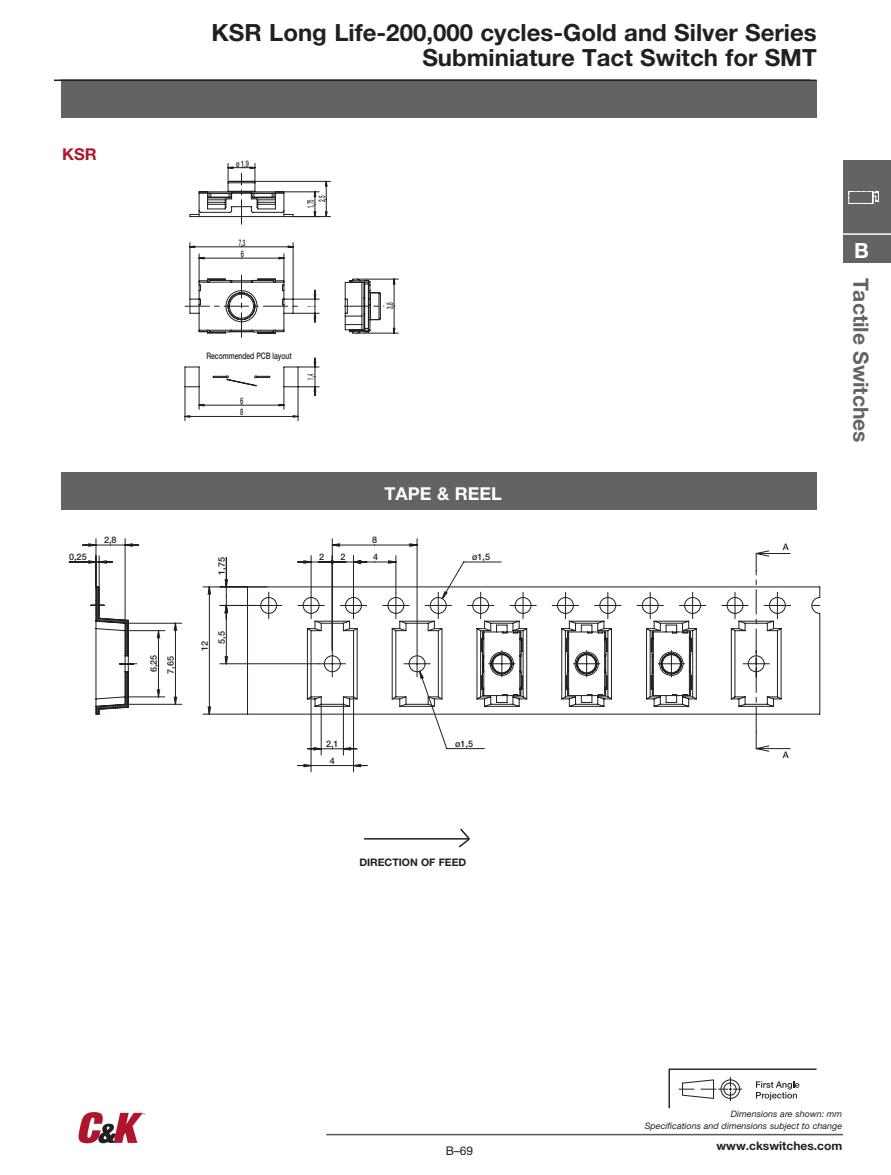
<style>
.page{position:relative;width:891px;height:1175px;background:#fff}
.page>*{position:absolute;margin:0;border:0;box-sizing:border-box;transform-origin:0 0}
.Page_head_right{font:700 23.7px/25.2px "Helvetica Neue LT Std";color:#231f20;text-align:right}
.t1{font:700 21px "Helvetica Neue LT Std";color:#636366}
.t2{font:700 21px "Helvetica Neue LT Std";color:#fff}
.Category_head_-_wht{font:700 17.85px "Helvetica Neue LT Std";color:#fff}
.t3{font:700 16.35px "Helvetica Neue LT Std";color:#ae172b}
.t4{font:12px "Helvetica Neue LT Std";color:#231f20}
.t5{font:700 11.85px "Helvetica Neue LT Std";color:#231f20}
.t6{font:700 10.35px "Helvetica Neue LT Std";color:#231f20}
.t7{font:500 9px/17px "Helvetica Neue";color:#231f20}
.t8{font:500 9px "Helvetica Neue";color:#231f20;scale:.76 1}
.t9{font:500 9px "Helvetica Neue";color:#231f20;scale:.52 1}
.t10{font:500 9px/11.2px "Helvetica Neue";color:#231f20;scale:.64 1}
.t11{font:500 9px "Helvetica Neue";color:#231f20;scale:.46 1}
.t12{font:500 9px "Helvetica Neue";color:#231f20;scale:.42 1}
.t13{font:500 9px "Helvetica Neue";color:#231f20;scale:.29 1}
.t14{font:italic 8.85px/11.9px "Helvetica Neue LT Std";color:#231f20;text-align:right}
</style>
<div class="page">
<hr style="left:326px;top:1133px;width:517px;height:2px;background:#57585a">
<svg style="left:79px;top:1112px;width:66px;height:31px"></svg>
<div style="left:843px;top:160px;width:48px;height:102px;background:#636366"></div>
<svg style="left:849px;top:191px;width:30px;height:13px"></svg>
<hr style="left:821px;top:233px;width:70px;height:2px;background:#fff">
<hr style="left:54px;top:80px;width:756px;height:1px;background:#231f20">
<div style="left:61px;top:80px;width:756px;height:38px;background:#636366"></div>
<svg style="left:668px;top:1068px;width:1px;height:40px"></svg>
<svg style="left:669px;top:1068px;width:148px;height:40px"></svg>
<div style="left:61px;top:472px;width:756px;height:38px;background:#636366"></div>
<hr style="left:61px;top:80px;width:756px;height:1px;background:#231f20">
<hr style="left:364px;top:838px;width:105px;height:1px;background:#231f20">
<svg style="left:457px;top:828px;width:13px;height:20px"></svg>
<svg style="left:185px;top:180px;width:214px;height:241px"></svg>
<svg style="left:523px;top:553px;width:268px;height:195px"></svg>
<svg style="left:297px;top:561px;width:226px;height:211px"></svg>
<svg style="left:69px;top:538px;width:416px;height:211px"></svg>
<p class="t3" style="left:62px;top:144px;width:36px">KSR</p>
<p class="t7" style="left:104px;top:531px;width:14px">2,8</p>
<p class="Page_head_right" style="left:212px;top:19px;width:607px">KSR Long Life-200,000 cycles-Gold and Silver Series<br>Subminiature Tact Switch for SMT</p>
<p class="t10" style="left:236px;top:158px;width:22px">ø 1,9</p>
<p class="t9" style="left:239px;top:237px;width:14px">7,3</p>
<p class="t10" style="left:241px;top:248px;width:7px">6</p>
<p class="t9" style="left:317px;top:202px;width:14px;rotate:-90deg">2,5</p>
<p class="t11" style="left:305px;top:208px;width:19px;rotate:-90deg">1,75</p>
<p class="t13" style="left:305px;top:307px;width:7px;rotate:-90deg">1</p>
<p class="t8" style="left:206px;top:351px;width:114px">Recommended PCB layout</p>
<p class="t10" style="left:240px;top:395px;width:7px">6<br>8</p>
<p class="t12" style="left:305px;top:379px;width:14px;rotate:-90deg">1,4</p>
<p class="t9" style="left:384px;top:309px;width:14px;rotate:-90deg">3,8</p>
<p class="Category_head_-_wht" style="left:385px;top:483px;width:119px">TAPE &amp; REEL</p>
<p class="t7" style="left:372px;top:531px;width:7px">8</p>
<p class="t7" style="left:783px;top:538px;width:8px">A</p>
<p class="t7" style="left:69px;top:548px;width:19px">0,25</p>
<p class="t7" style="left:319px;top:548px;width:7px">2</p>
<p class="t7" style="left:340px;top:548px;width:7px">2</p>
<p class="t7" style="left:373px;top:548px;width:7px">4</p>
<p class="t7" style="left:213px;top:574px;width:19px;rotate:-90deg">1,75</p>
<p class="t7" style="left:145px;top:673px;width:20px;rotate:-90deg">6,25<br>7,65</p>
<p class="t7" style="left:196px;top:651px;width:12px;rotate:-90deg">12</p>
<p class="t7" style="left:213px;top:644px;width:14px;rotate:-90deg">5,5</p>
<p class="t7" style="left:326px;top:735px;width:14px">2,1</p>
<p class="t7" style="left:330px;top:752px;width:7px">4</p>
<p class="t7" style="left:472px;top:548px;width:19px">ø1,5</p>
<p class="t7" style="left:455px;top:735px;width:19px">ø1,5</p>
<p class="t7" style="left:783px;top:746px;width:8px">A</p>
<p class="t2" style="left:854px;top:237px;width:16px">B</p>
<p class="t1" style="left:874px;top:277px;width:167px;rotate:90deg">Tactile Switches</p>
<p class="t6" style="left:359px;top:855px;width:108px">DIRECTION OF FEED</p>
<p class="t4" style="left:446px;top:1143px;width:29px">B–69</p>
<p class="t14" style="left:645px;top:1107px;width:199px">Dimensions are shown: mm<br>Specifications and dimensions subject to change</p>
<p class="t5" style="left:717px;top:1138px;width:127px">www.ckswitches.com</p>
</div>
